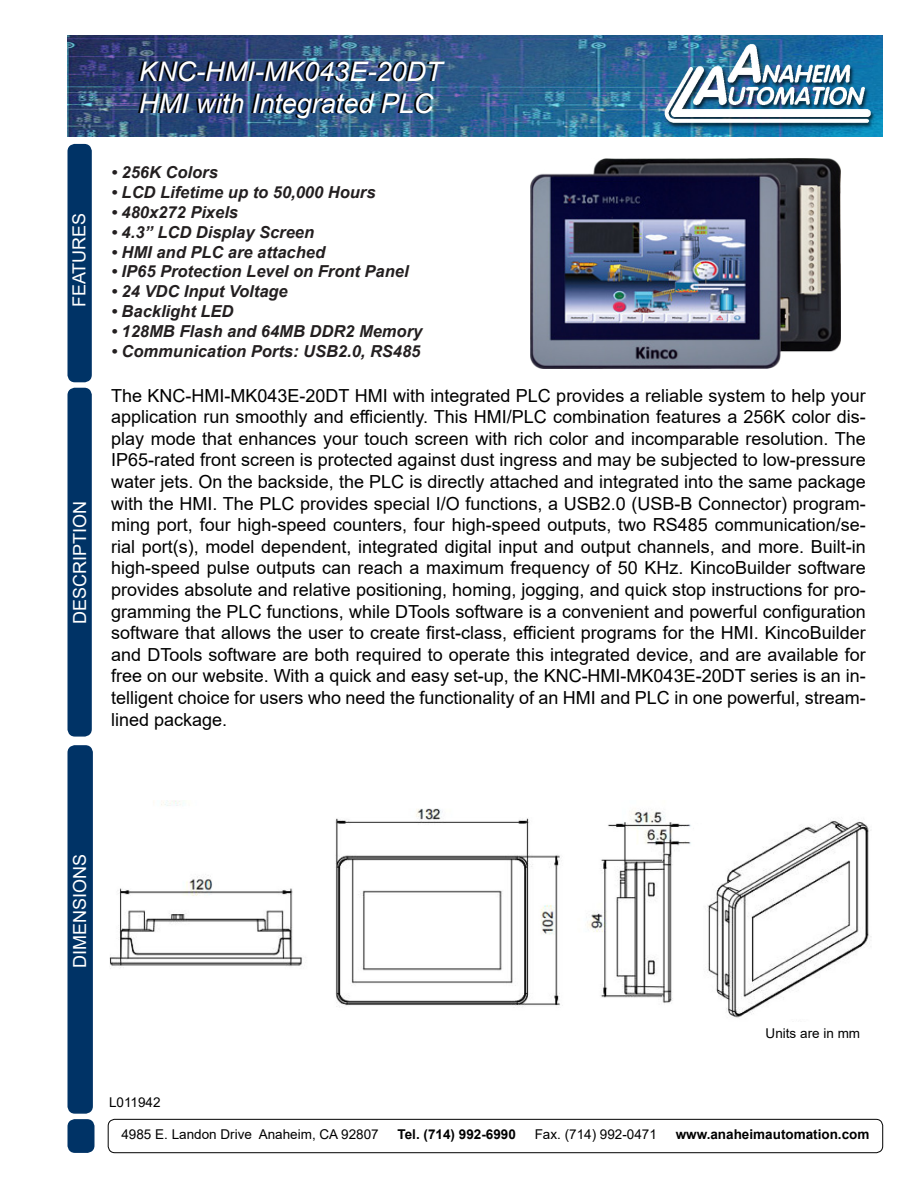
<style>
.page{position:relative;width:918px;height:1188px;background:#fff}
.page>*{position:absolute;margin:0;border:0;box-sizing:border-box;transform-origin:0 0}
.t1{font:italic 27px/32.4px "Arial";color:#fff}
.t2{font:18px/21.6px "Arial";color:#000;text-align:justify}
.t3{font:18px "Arial";color:#fff}
.t4{font:italic 700 16.5px "Arial";color:#231f20}
.t5{font:13.5px "Arial";color:#000}
.t6{font:700 13.5px "Arial";color:#000}
</style>
<div class="page">
<img style="left:68px;top:35px;width:815px;height:101px">
<div style="left:68px;top:388px;width:23px;height:348px;background:#036;border-radius:7px"></div>
<div style="left:68px;top:388px;width:24px;height:349px;border:2px solid #036;border-radius:7px"></div>
<div style="left:68px;top:145px;width:23px;height:237px;background:#036;border-radius:7px"></div>
<div style="left:68px;top:144px;width:24px;height:238px;border:2px solid #036;border-radius:7px"></div>
<div style="left:68px;top:1120px;width:26px;height:32px;background:#036;border-radius:7px"></div>
<div style="left:68px;top:1119px;width:26px;height:34px;border:2px solid #036;border-radius:7px"></div>
<div style="left:108px;top:1119px;width:775px;height:34px;border:1px solid #000;border-radius:7px"></div>
<div style="left:68px;top:746px;width:24px;height:367px;background:#036;border-radius:7px"></div>
<div style="left:68px;top:745px;width:25px;height:369px;border:2px solid #036;border-radius:7px"></div>
<img style="left:109px;top:800px;width:762px;height:218px">
<img style="left:530px;top:158px;width:311px;height:210px">
<p class="t3" style="left:67px;top:307px;width:96px;rotate:-90deg">FEATURES</p>
<p class="t3" style="left:67px;top:624px;width:125px;rotate:-90deg">DESCRIPTION</p>
<h1 class="t1" style="left:139px;top:56px;width:305px">KNC-HMI-MK043E-20DT<br>HMI with Integrated PLC</h1>
<p class="t4" style="left:111px;top:162px;width:108px">• 256K Colors</p>
<p class="t4" style="left:111px;top:181px;width:266px">• LCD Lifetime up to 50,000 Hours</p>
<p class="t4" style="left:111px;top:201px;width:128px">• 480x272 Pixels</p>
<p class="t4" style="left:111px;top:221px;width:204px">• 4.3” LCD Display Screen</p>
<p class="t4" style="left:111px;top:241px;width:215px">• HMI and PLC are attached</p>
<p class="t4" style="left:111px;top:261px;width:299px">• IP65 Protection Level on Front Panel</p>
<p class="t4" style="left:111px;top:280px;width:178px">• 24 VDC Input Voltage</p>
<p class="t4" style="left:111px;top:300px;width:124px">• Backlight LED</p>
<p class="t4" style="left:111px;top:320px;width:313px">• 128MB Flash and 64MB DDR2 Memory</p>
<p class="t4" style="left:111px;top:340px;width:311px">• Communication Ports: USB2.0, RS485</p>
<p class="t2" style="left:111px;top:384px;width:756px">The KNC-HMI-MK043E-20DT HMI with integrated PLC provides a reliable system to help your application run smoothly and efficiently. This HMI/PLC combination features a 256K color dis&shy;play mode that enhances your touch screen with rich color and incomparable resolution. The IP65-rated front screen is protected against dust ingress and may be subjected to low-pressure water jets. On the backside, the PLC is directly attached and integrated into the same package with the HMI. The PLC provides special I/O functions, a USB2.0 (USB-B Connector) program&shy;ming port, four high-speed counters, four high-speed outputs, two RS485 communication/se&shy;rial port(s), model dependent, integrated digital input and output channels, and more. Built-in high-speed pulse outputs can reach a maximum frequency of 50 KHz. KincoBuilder software provides absolute and relative positioning, homing, jogging, and quick stop instructions for pro&shy;gramming the PLC functions, while DTools software is a convenient and powerful configuration software that allows the user to create first-class, efficient programs for the HMI. KincoBuilder and DTools software are both required to operate this integrated device, and are available for free on our website. With a quick and easy set-up, the KNC-HMI-MK043E-20DT series is an in&shy;telligent choice for users who need the functionality of an HMI and PLC in one powerful, stream&shy;lined package.</p>
<p class="t3" style="left:67px;top:968px;width:116px;rotate:-90deg">DIMENSIONS</p>
<p class="t5" style="left:109px;top:1093px;width:53px">L011942</p>
<p class="t5" style="left:766px;top:1024px;width:96px">Units are in mm</p>
<p class="t5" style="left:121px;top:1125px;width:259px">4985 E. Landon Drive Anaheim, CA 92807</p>
<p class="t6" style="left:398px;top:1124px;width:120px">Tel. (714) 992-6990</p>
<p class="t5" style="left:535px;top:1125px;width:124px">Fax. (714) 992-0471</p>
<p class="t6" style="left:676px;top:1124px;width:195px">www.anaheimautomation.com</p>
</div>
